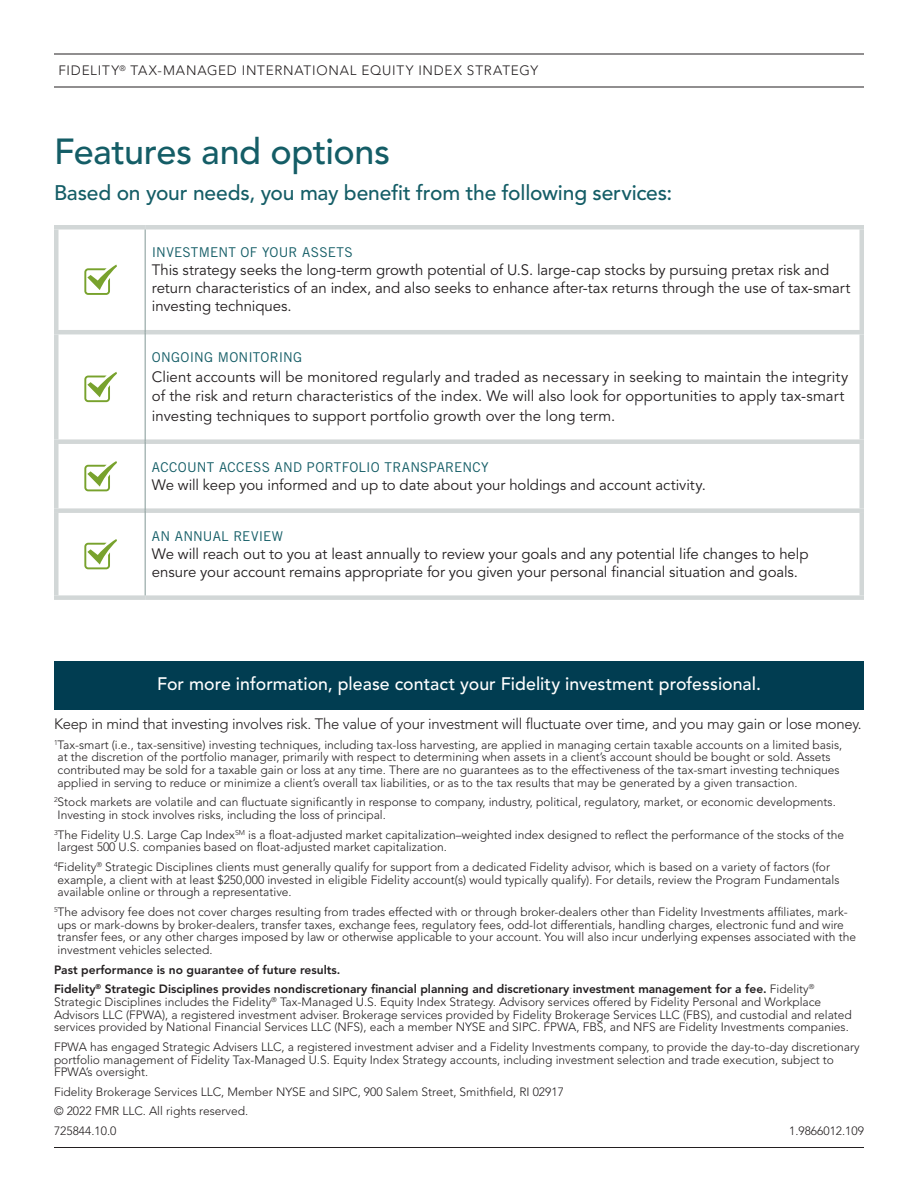
<style>
.page{position:relative;width:918px;height:1188px;background:#fff}
.page>*{position:absolute;margin:0;border:0;box-sizing:border-box;transform-origin:0 0}
.A_head{font:500 36px "Avenir";letter-spacing:-.01em;color:#145d66}
.A_head-2{font:500 21px "Avenir";letter-spacing:-.01em;color:#145d66}
.CTA{font:500 18px "Avenir";color:#fff}
.Table_text{font:15px/18px "Avenir";letter-spacing:-.005em;color:#231f20}
.text{font:15px/19.5px "Avenir";letter-spacing:.005em;color:#231f20}
.Footnotes{font:300 15px "Avenir";letter-spacing:-.015em;color:#231f20}
.Table_head{font:13.5px "Trade Gothic";letter-spacing:.015em;color:#145d66}
.t1{font:300 13.5px "Avenir";letter-spacing:.06em;color:#231f20}
.Footnotes-2{font:300 12px/12.8px "Avenir";color:#231f20}
.Footnotes-3{font:800 12px "Avenir";color:#231f20}
.s1{font-weight:800}
</style>
<div class="page">
<hr style="left:54px;top:54px;width:810px;height:1px;background:#231f20">
<hr style="left:54px;top:87px;width:810px;height:1px;background:#231f20">
<div style="left:54px;top:225px;width:91px;height:5px;background:#d2d7d7"></div>
<hr style="left:54px;top:230px;width:4px;height:100px;background:#d2d7d7">
<div style="left:145px;top:225px;width:719px;height:5px;background:#d2d7d7"></div>
<hr style="left:860px;top:230px;width:4px;height:100px;background:#d2d7d7">
<hr style="left:54px;top:330px;width:91px;height:4px;background:#d2d7d7">
<hr style="left:54px;top:334px;width:4px;height:105px;background:#d2d7d7">
<hr style="left:145px;top:330px;width:719px;height:4px;background:#d2d7d7">
<hr style="left:860px;top:334px;width:4px;height:105px;background:#d2d7d7">
<div style="left:54px;top:439px;width:91px;height:5px;background:#d2d7d7"></div>
<hr style="left:54px;top:444px;width:4px;height:64px;background:#d2d7d7">
<div style="left:145px;top:439px;width:719px;height:5px;background:#d2d7d7"></div>
<hr style="left:860px;top:444px;width:4px;height:64px;background:#d2d7d7">
<div style="left:54px;top:508px;width:91px;height:5px;background:#d2d7d7"></div>
<hr style="left:54px;top:513px;width:4px;height:82px;background:#d2d7d7">
<div style="left:145px;top:508px;width:719px;height:5px;background:#d2d7d7"></div>
<hr style="left:860px;top:513px;width:4px;height:82px;background:#d2d7d7">
<div style="left:54px;top:595px;width:91px;height:5px;background:#d2d7d7"></div>
<div style="left:145px;top:595px;width:719px;height:5px;background:#d2d7d7"></div>
<hr style="left:145px;top:230px;width:1px;height:102px;background:#829795">
<hr style="left:145px;top:332px;width:1px;height:110px;background:#829795">
<hr style="left:145px;top:442px;width:1px;height:69px;background:#829795">
<hr style="left:145px;top:511px;width:1px;height:84px;background:#829795">
<svg style="left:84px;top:265px;width:33px;height:30px"></svg>
<svg style="left:84px;top:372px;width:33px;height:30px"></svg>
<svg style="left:84px;top:461px;width:33px;height:30px"></svg>
<svg style="left:84px;top:539px;width:33px;height:30px"></svg>
<hr style="left:54px;top:1147px;width:810px;height:1px;background:#231f20">
<div style="left:54px;top:661px;width:810px;height:49px;background:#013d51"></div>
<p class="t1" style="left:58px;top:62px;width:481px">FIDELITY<sup>®</sup> TAX-MANAGED INTERNATIONAL EQUITY INDEX STRATEGY</p>
<p class="A_head" style="left:54px;top:131px;width:338px">Features and options</p>
<p class="A_head-2" style="left:54px;top:181px;width:620px">Based on your needs, you may benefit from the following services:</p>
<p class="Table_head" style="left:152px;top:244px;width:202px">INVESTMENT OF YOUR ASSETS</p>
<p class="Table_text" style="left:152px;top:261px;width:700px">This strategy seeks the long-term growth potential of U.S. large-cap stocks by pursuing pretax risk and return characteristics of an index, and also seeks to enhance after-tax returns through the use of tax-smart investing techniques.</p>
<p class="Table_head" style="left:152px;top:349px;width:152px">ONGOING MONITORING</p>
<p class="text" style="left:152px;top:367px;width:698px">Client accounts will be monitored regularly and traded as necessary in seeking to maintain the integrity of the risk and return characteristics of the index. We will also look for opportunities to apply tax-smart investing techniques to support portfolio growth over the long term.</p>
<p class="Table_head" style="left:152px;top:459px;width:338px">ACCOUNT ACCESS AND PORTFOLIO TRANSPARENCY</p>
<p class="Table_text" style="left:152px;top:476px;width:556px">We will keep you informed and up to date about your holdings and account activity.</p>
<p class="Table_head" style="left:152px;top:528px;width:133px">AN ANNUAL REVIEW</p>
<p class="Table_text" style="left:152px;top:545px;width:658px">We will reach out to you at least annually to review your goals and any potential life changes to help ensure your account remains appropriate for you given your personal financial situation and goals.</p>
<p class="CTA" style="left:157px;top:673px;width:605px">For more information, please contact your Fidelity investment professional.</p>
<p class="Footnotes" style="left:54px;top:715px;width:809px">Keep in mind that investing involves risk. The value of your investment will fluctuate over time, and you may gain or lose money.</p>
<p class="Footnotes-2" style="left:58px;top:738px;width:786px;text-indent:-4px"><sup>1</sup>Tax-smart (i.e., tax-sensitive) investing techniques, including tax-loss harvesting, are applied in managing certain taxable accounts on a limited basis, at the discretion of the portfolio manager, primarily with respect to determining when assets in a client’s account should be bought or sold. Assets contributed may be sold for a taxable gain or loss at any time. There are no guarantees as to the effectiveness of the tax-smart investing techniques applied in serving to reduce or minimize a client’s overall tax liabilities, or as to the tax results that may be generated by a given transaction.</p>
<p class="Footnotes-2" style="left:58px;top:796px;width:780px;text-indent:-4px"><sup>2</sup>Stock markets are volatile and can fluctuate significantly in response to company, industry, political, regulatory, market, or economic developments.<br>Investing in stock involves risks, including the loss of principal.</p>
<p class="Footnotes-2" style="left:58px;top:828px;width:788px;text-indent:-4px"><sup>3</sup>The Fidelity U.S. Large Cap Index<sup>SM</sup> is a float-adjusted market capitalization–weighted index designed to reflect the performance of the stocks of the largest 500 U.S. companies based on float-adjusted market capitalization.</p>
<p class="Footnotes-2" style="left:58px;top:860px;width:783px;text-indent:-4px"><sup>4</sup>Fidelity<sup>®</sup> Strategic Disciplines clients must generally qualify for support from a dedicated Fidelity advisor, which is based on a variety of factors (for example, a client with at least $250,000 invested in eligible Fidelity account(s) would typically qualify). For details, review the Program Fundamentals available online or through a representative.</p>
<p class="Footnotes-2" style="left:58px;top:905px;width:800px;text-indent:-4px"><sup>5</sup>The advisory fee does not cover charges resulting from trades effected with or through broker-dealers other than Fidelity Investments affiliates, mark&shy;ups or mark-downs by broker-dealers, transfer taxes, exchange fees, regulatory fees, odd-lot differentials, handling charges, electronic fund and wire transfer fees, or any other charges imposed by law or otherwise applicable to your account. You will also incur underlying expenses associated with the investment vehicles selected.</p>
<p class="Footnotes-3" style="left:54px;top:962px;width:288px">Past performance is no guarantee of future results.</p>
<p class="Footnotes-2" style="left:54px;top:983px;width:799px"><span class="s1">Fidelity</span><sup>®</sup> <span class="s1">Strategic Disciplines provides nondiscretionary financial planning and discretionary investment management for a fee.</span> Fidelity<sup>® </sup>Strategic Disciplines includes the Fidelity<sup>®</sup> Tax-Managed U.S. Equity Index Strategy. Advisory services offered by Fidelity Personal and Workplace Advisors LLC (FPWA), a registered investment adviser. Brokerage services provided by Fidelity Brokerage Services LLC (FBS), and custodial and related services provided by National Financial Services LLC (NFS), each a member NYSE and SIPC. FPWA, FBS, and NFS are Fidelity Investments companies.</p>
<p class="Footnotes-2" style="left:54px;top:1040px;width:807px">FPWA has engaged Strategic Advisers LLC, a registered investment adviser and a Fidelity Investments company, to provide the day-to-day discretionary portfolio management of Fidelity Tax-Managed U.S. Equity Index Strategy accounts, including investment selection and trade execution, subject to<br>FPWA’s oversight.</p>
<p class="Footnotes-2" style="left:54px;top:1085px;width:511px">Fidelity Brokerage Services LLC, Member NYSE and SIPC, 900 Salem Street, Smithfield, RI 02917</p>
<p class="Footnotes-2" style="left:54px;top:1105px;width:196px">© 2022 FMR LLC. All rights reserved.</p>
<p class="Footnotes-2" style="left:54px;top:1124px;width:64px">725844.10.0</p>
<p class="Footnotes-2" style="left:789px;top:1124px;width:76px">1.9866012.109</p>
</div>
